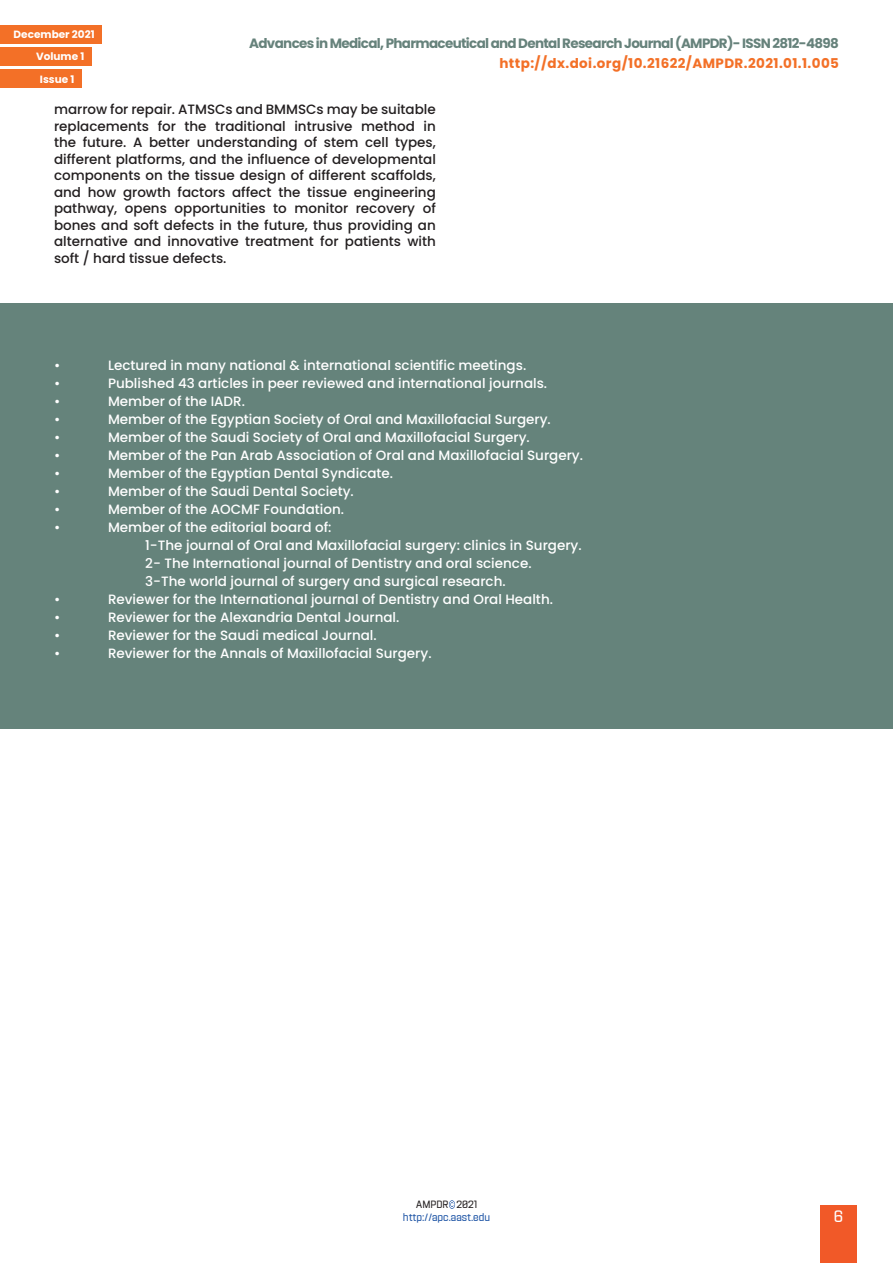
<style>
.page{position:relative;width:893px;height:1263px;background:#fff}
.page>*{position:absolute;margin:0;border:0;box-sizing:border-box;transform-origin:0 0}
.t1{font:semi-condensed 16.5px "Navine Demo";color:#fff}
.t2{font:500 13.5px/18px "Poppins";color:#fff}
.t3{font:500 13.5px/16.5px "Poppins";color:#231f20;text-align:justify}
.t4{font:700 13.5px "Poppins";letter-spacing:-.05em;color:#66827b}
.t5{font:700 13.5px "Poppins";letter-spacing:.03em;color:#f37027}
.t6{font:700 10.5px "Poppins";color:#fff}
.t7{font:semi-condensed 10.5px "Navine Demo";color:#2056a6}
.t8{font:semi-condensed 10.5px "Navine Demo";color:#231f20}
</style>
<div class="page">
<svg style="left:449px;top:1200px;width:6px;height:9px"></svg>
<div style="left:821px;top:1206px;width:36px;height:57px;background:#f15928"></div>
<div style="left:1px;top:304px;width:892px;height:425px;background:#65837b"></div>
<div style="left:0;top:47px;width:91px;height:19px;background:#f37027"></div>
<div style="left:0;top:70px;width:81px;height:18px;background:#f37027"></div>
<div style="left:0;top:25px;width:102px;height:18px;background:#f37027"></div>
<p class="t6" style="left:14px;top:28px;width:83px">December 2021</p>
<p class="t6" style="left:36px;top:51px;width:50px">Volume 1</p>
<p class="t6" style="left:40px;top:73px;width:36px">Issue 1</p>
<p class="t4" style="left:249px;top:35px;width:591px">Advances in Medical, Pharmaceutical and Dental Research Journal (AMPDR)- ISSN 2812-4898</p>
<p class="t5" style="left:499px;top:56px;width:341px">http://dx.doi.org/10.21622/AMPDR.2021.01.1.005</p>
<p class="t3" style="left:54px;top:101px;width:383px">marrow for repair. ATMSCs and BMMSCs may be suitable replacements for the traditional intrusive method in the future. A better understanding of stem cell types, different platforms, and the influence of developmental components on the tissue design of different scaffolds, and how growth factors affect the tissue engineering pathway, opens opportunities to monitor recovery of bones and soft defects in the future, thus providing an alternative and innovative treatment for patients with soft / hard tissue defects.</p>
<p class="t2" style="left:54px;top:356px;width:8px">•</p>
<p class="t2" style="left:108px;top:356px;width:420px">Lectured in many national &amp; international scientific meetings.</p>
<p class="t2" style="left:54px;top:374px;width:8px">•</p>
<p class="t2" style="left:108px;top:374px;width:441px">Published 43 articles in peer reviewed and international journals.</p>
<p class="t2" style="left:54px;top:392px;width:8px">•</p>
<p class="t2" style="left:108px;top:392px;width:138px">Member of the IADR.</p>
<p class="t2" style="left:54px;top:410px;width:8px">•</p>
<p class="t2" style="left:108px;top:410px;width:444px">Member of the Egyptian Society of Oral and Maxillofacial Surgery.</p>
<p class="t2" style="left:54px;top:428px;width:8px">•</p>
<p class="t2" style="left:108px;top:428px;width:423px">Member of the Saudi Society of Oral and Maxillofacial Surgery.</p>
<p class="t2" style="left:54px;top:446px;width:8px">•</p>
<p class="t2" style="left:108px;top:446px;width:476px">Member of the Pan Arab Association of Oral and Maxillofacial Surgery.</p>
<p class="t2" style="left:54px;top:464px;width:8px">•</p>
<p class="t2" style="left:108px;top:464px;width:287px">Member of the Egyptian Dental Syndicate.</p>
<p class="t2" style="left:54px;top:482px;width:8px">•</p>
<p class="t2" style="left:108px;top:482px;width:247px">Member of the Saudi Dental Society.</p>
<p class="t2" style="left:54px;top:500px;width:8px">•</p>
<p class="t2" style="left:108px;top:500px;width:238px">Member of the AOCMF Foundation.</p>
<p class="t2" style="left:54px;top:518px;width:8px">•</p>
<p class="t2" style="left:145px;top:518px;width:438px;text-indent:-37px">Member of the editorial board of:<br>1-The journal of Oral and Maxillofacial surgery: clinics in Surgery.<br>2- The International journal of Dentistry and oral science.<br>3-The world journal of surgery and surgical research.</p>
<p class="t2" style="left:54px;top:590px;width:8px">•</p>
<p class="t2" style="left:108px;top:590px;width:446px">Reviewer for the International journal of Dentistry and Oral Health.</p>
<p class="t2" style="left:54px;top:608px;width:8px">•</p>
<p class="t2" style="left:108px;top:608px;width:293px">Reviewer for the Alexandria Dental Journal.</p>
<p class="t2" style="left:54px;top:626px;width:8px">•</p>
<p class="t2" style="left:108px;top:626px;width:270px">Reviewer for the Saudi medical Journal.</p>
<p class="t2" style="left:54px;top:644px;width:8px">•</p>
<p class="t2" style="left:108px;top:644px;width:325px">Reviewer for the Annals of Maxillofacial Surgery.</p>
<p class="t8" style="left:416px;top:1199px;width:63px">AMPDR 2021</p>
<p class="t7" style="left:403px;top:1212px;width:89px">http://apc.aast.edu</p>
<p class="t1" style="left:834px;top:1208px;width:11px">6</p>
</div>
